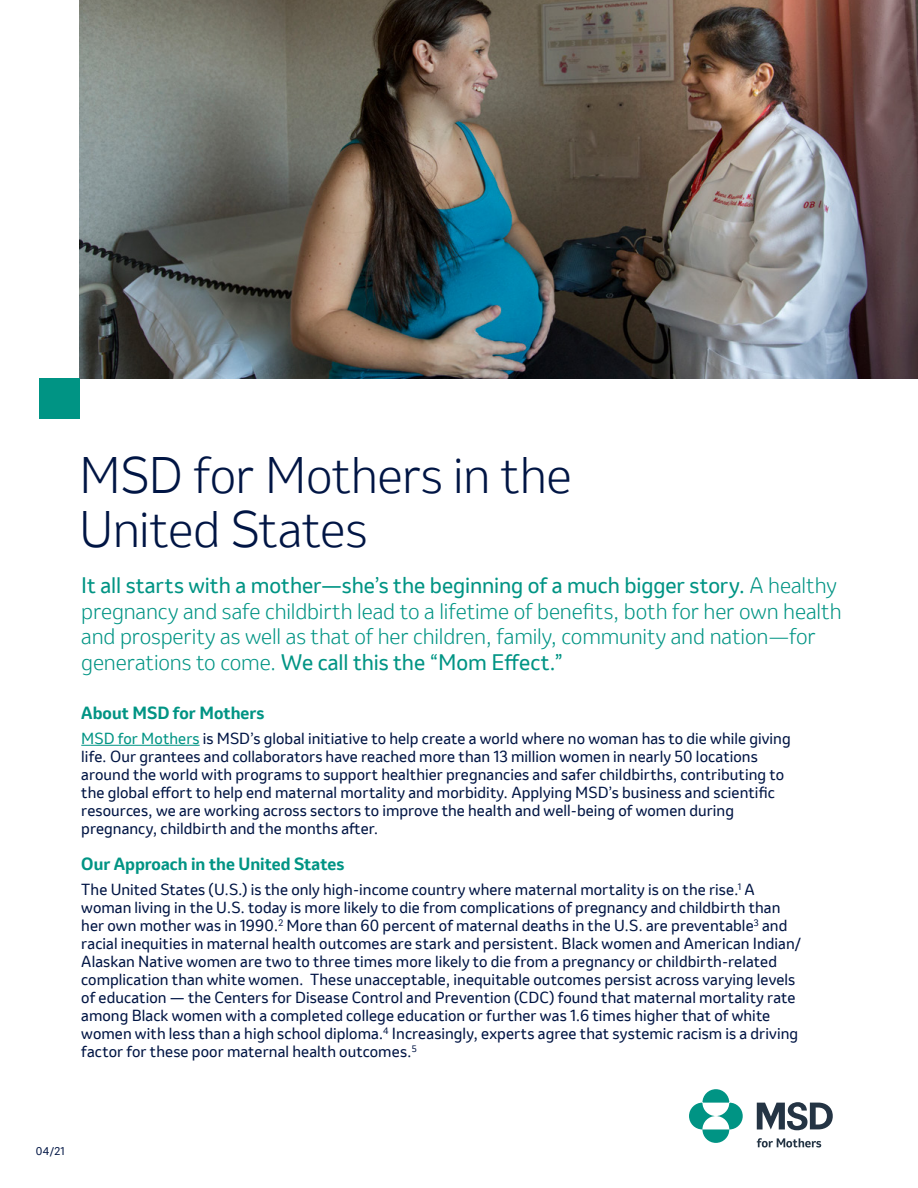
<style>
.page{position:relative;width:918px;height:1188px;background:#fff}
.page>*{position:absolute;margin:0;border:0;box-sizing:border-box;transform-origin:0 0}
.t1{font:300 48px/54px "Invention";letter-spacing:-.015em;color:#001544}
.t2{font:300 21px/25.5px "Invention";letter-spacing:-.005em;color:#009484}
.t3{font:700 16.5px "Invention";color:#009484}
.t4{font:15px/18px "Invention";letter-spacing:.005em;color:#001544}
.t5{font:10.5px "Invention";color:#001544}
.s1{font-weight:400}
.s2{color:#009484}
</style>
<div class="page">
<img style="left:79px;top:0;width:839px;height:378px">
<div style="left:39px;top:378px;width:40px;height:41px;background:#009484"></div>
<hr style="left:81px;top:745px;width:119px;height:1px;background:#009484">
<svg style="left:689px;top:1089px;width:54px;height:54px"></svg>
<svg style="left:757px;top:1102px;width:76px;height:28px"></svg>
<svg style="left:757px;top:1138px;width:64px;height:10px"></svg>
<p class="t1" style="left:79px;top:447px;width:494px">MSD for Mothers in the<br>United States</p>
<p class="t2" style="left:81px;top:573px;width:762px"><span class="s1">It all starts with a mother—she’s the beginning of a much bigger story.</span> A healthy pregnancy and safe childbirth lead to a lifetime of benefits, both for her own health and prosperity as well as that of her children, family, community and nation—for generations to come. <span class="s1">We call this the “Mom Effect.”</span></p>
<p class="t3" style="left:81px;top:701px;width:185px">About MSD for Mothers</p>
<p class="t4" style="left:81px;top:729px;width:711px"><span class="s2">MSD for Mothers</span> is MSD’s global initiative to help create a world where no woman has to die while giving life. Our grantees and collaborators have reached more than 13 million women in nearly 50 locations around the world with programs to support healthier pregnancies and safer childbirths, contributing to the global effort to help end maternal mortality and morbidity. Applying MSD’s business and scientific resources, we are working across sectors to improve the health and well-being of women during pregnancy, childbirth and the months after.</p>
<p class="t3" style="left:81px;top:852px;width:265px">Our Approach in the United States</p>
<p class="t4" style="left:81px;top:880px;width:721px">The United States (U.S.) is the only high-income country where maternal mortality is on the rise.<sup>1</sup> A woman living in the U.S. today is more likely to die from complications of pregnancy and childbirth than her own mother was in 1990.<sup>2</sup> More than 60 percent of maternal deaths in the U.S. are preventable<sup>3</sup> and racial inequities in maternal health outcomes are stark and persistent. Black women and American Indian/ Alaskan Native women are two to three times more likely to die from a pregnancy or childbirth-related complication than white women. These unacceptable, inequitable outcomes persist across varying levels of education — the Centers for Disease Control and Prevention (CDC) found that maternal mortality rate among Black women with a completed college education or further was 1.6 times higher that of white women with less than a high school diploma.<sup>4</sup> Increasingly, experts agree that systemic racism is a driving factor for these poor maternal health outcomes.<sup>5</sup></p>
<p class="t5" style="left:36px;top:1144px;width:30px">04/21</p>
</div>
